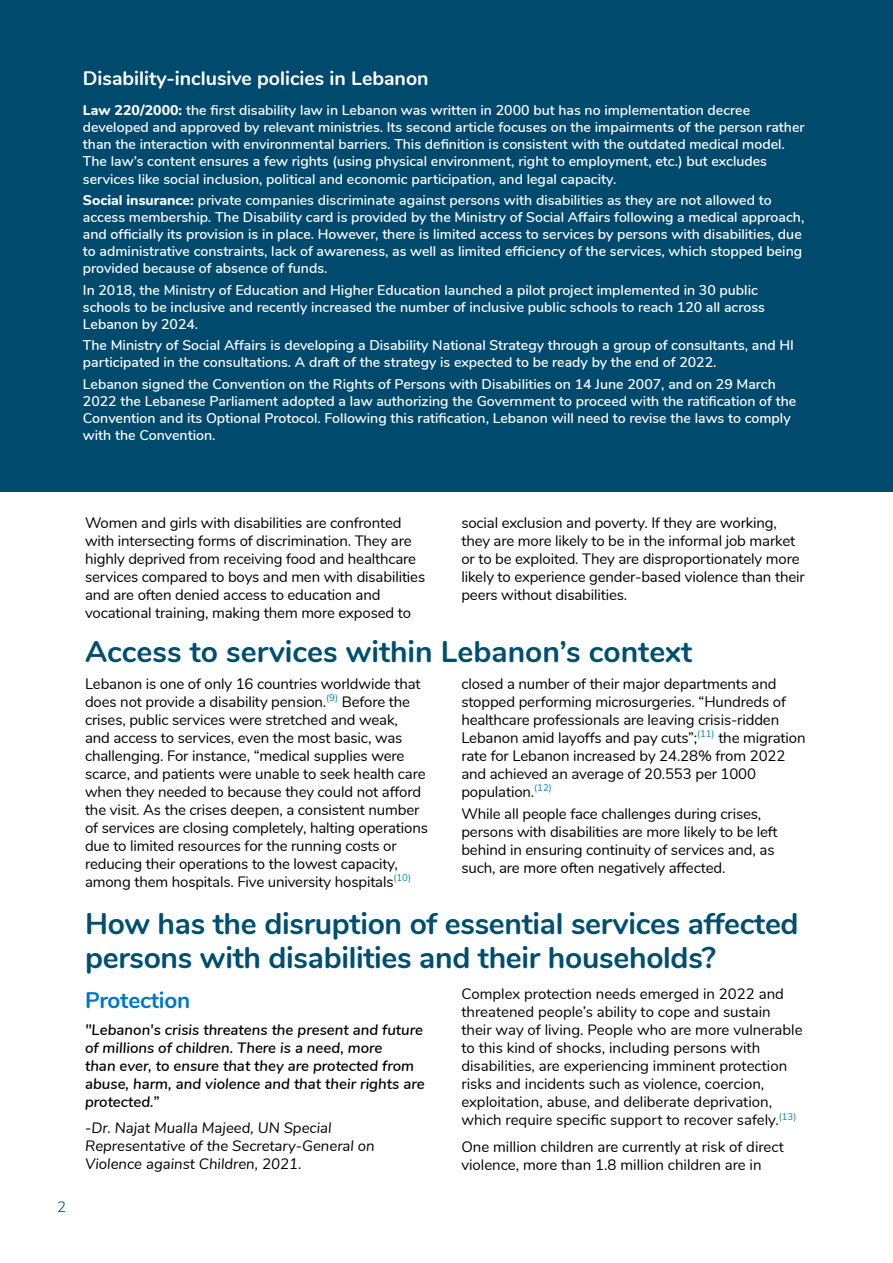
<style>
.page{position:relative;width:893px;height:1263px;background:#fff}
.page>*{position:absolute;margin:0;border:0;box-sizing:border-box;transform-origin:0 0}
.H1_copy_2{font:700 30px/34.5px "Nunito";letter-spacing:-.01em;color:#004f71}
.H2_copy{font:700 22.5px "Nunito";letter-spacing:-.01em;color:#0077c8}
.H2_copy-2{font:700 19.5px "Nunito";color:#fff}
.text_courant{font:15px/18px "Nunito";letter-spacing:-.01em;color:#000}
.text_courant-2{font:italic 600 15px/18px "Nunito";color:#000}
.text_courant-3{font:italic 15px/18px "Nunito";color:#000}
.t1{font:300 15px "Nunito";color:#004a6d}
.t2{font:600 14.1px/17.1px "Nunito";color:#fff}
.s1{font-weight:800}
.s2{font-style:normal}
</style>
<div class="page">
<div style="left:0;top:0;width:893px;height:491px;background:#004a6d"></div>
<h3 class="H2_copy-2" style="left:83px;top:64px;width:347px">Disability-inclusive policies in Lebanon</h3>
<p class="t2" style="left:83px;top:101px;width:723px"><span class="s1">Law 220/2000:</span> the first disability law in Lebanon was written in 2000 but has no implementation decree developed and approved by relevant ministries. Its second article focuses on the impairments of the person rather than the interaction with environmental barriers. This definition is consistent with the outdated medical model.<br>The law’s content ensures a few rights (using physical environment, right to employment, etc.) but excludes services like social inclusion, political and economic participation, and legal capacity.</p>
<p class="t2" style="left:83px;top:191px;width:723px"><span class="s1">Social insurance:</span> private companies discriminate against persons with disabilities as they are not allowed to access membership. The Disability card is provided by the Ministry of Social Affairs following a medical approach, and officially its provision is in place. However, there is limited access to services by persons with disabilities, due to administrative constraints, lack of awareness, as well as limited efficiency of the services, which stopped being provided because of absence of funds.</p>
<p class="t2" style="left:83px;top:280px;width:684px">In 2018, the Ministry of Education and Higher Education launched a pilot project implemented in 30 public schools to be inclusive and recently increased the number of inclusive public schools to reach 120 all across<br>Lebanon by 2024.</p>
<p class="t2" style="left:83px;top:336px;width:713px">The Ministry of Social Affairs is developing a Disability National Strategy through a group of consultants, and HI participated in the consultations. A draft of the strategy is expected to be ready by the end of 2022.</p>
<p class="t2" style="left:83px;top:374px;width:715px">Lebanon signed the Convention on the Rights of Persons with Disabilities on 14 June 2007, and on 29 March 2022 the Lebanese Parliament adopted a law authorizing the Government to proceed with the ratification of the Convention and its Optional Protocol. Following this ratification, Lebanon will need to revise the laws to comply with the Convention.</p>
<p class="t1" style="left:57px;top:1195px;width:10px">2</p>
<p class="text_courant" style="left:85px;top:512px;width:342px">Women and girls with disabilities are confronted with intersecting forms of discrimination. They are highly deprived from receiving food and healthcare services compared to boys and men with disabilities and are often denied access to education and vocational training, making them more exposed to</p>
<p class="text_courant" style="left:461px;top:512px;width:345px">social exclusion and poverty. If they are working, they are more likely to be in the informal job market or to be exploited. They are disproportionately more likely to experience gender-based violence than their peers without disabilities.</p>
<h2 class="H1_copy_2" style="left:85px;top:633px;width:609px">Access to services within Lebanon’s context</h2>
<p class="text_courant" style="left:85px;top:673px;width:344px">Lebanon is one of only 16 countries worldwide that does not provide a disability pension.<sup>(9)</sup> Before the crises, public services were stretched and weak,<br>and access to services, even the most basic, was challenging. For instance, “medical supplies were scarce, and patients were unable to seek health care when they needed to because they could not afford the visit. As the crises deepen, a consistent number of services are closing completely, halting operations due to limited resources for the running costs or reducing their operations to the lowest capacity, among them hospitals. Five university hospitals<sup>(10)</sup></p>
<p class="text_courant" style="left:461px;top:673px;width:346px">closed a number of their major departments and stopped performing microsurgeries. “Hundreds of healthcare professionals are leaving crisis-ridden Lebanon amid layoffs and pay cuts”;<sup>(11)</sup> the migration rate for Lebanon increased by 24.28% from 2022 and achieved an average of 20.553 per 1000 population.<sup>(12)</sup></p>
<p class="text_courant" style="left:461px;top:804px;width:318px">While all people face challenges during crises, persons with disabilities are more likely to be left behind in ensuring continuity of services and, as such, are more often negatively affected.</p>
<h2 class="H1_copy_2" style="left:85px;top:904px;width:715px">How has the disruption of essential services affected persons with disabilities and their households?</h2>
<h3 class="H2_copy" style="left:85px;top:984px;width:107px">Protection</h3>
<p class="text_courant-2" style="left:85px;top:1019px;width:341px">"Lebanon's crisis threatens the present and future of millions of children. There is a need, more<br>than ever, to ensure that they are protected from abuse, harm, and violence and that their rights are protected.”</p>
<p class="text_courant-3" style="left:85px;top:1118px;width:291px"><span class="s2">-</span>Dr. Najat Mualla Majeed, UN Special<br>Representative of the Secretary-General on<br>Violence against Children, 2021<span class="s2">.</span></p>
<p class="text_courant" style="left:461px;top:984px;width:343px">Complex protection needs emerged in 2022 and threatened people’s ability to cope and sustain their way of living. People who are more vulnerable to this kind of shocks, including persons with disabilities, are experiencing imminent protection risks and incidents such as violence, coercion, exploitation, abuse, and deliberate deprivation, which require specific support to recover safely.<sup>(13)</sup></p>
<p class="text_courant" style="left:461px;top:1137px;width:324px">One million children are currently at risk of direct violence, more than 1.8 million children are in</p>
</div>
